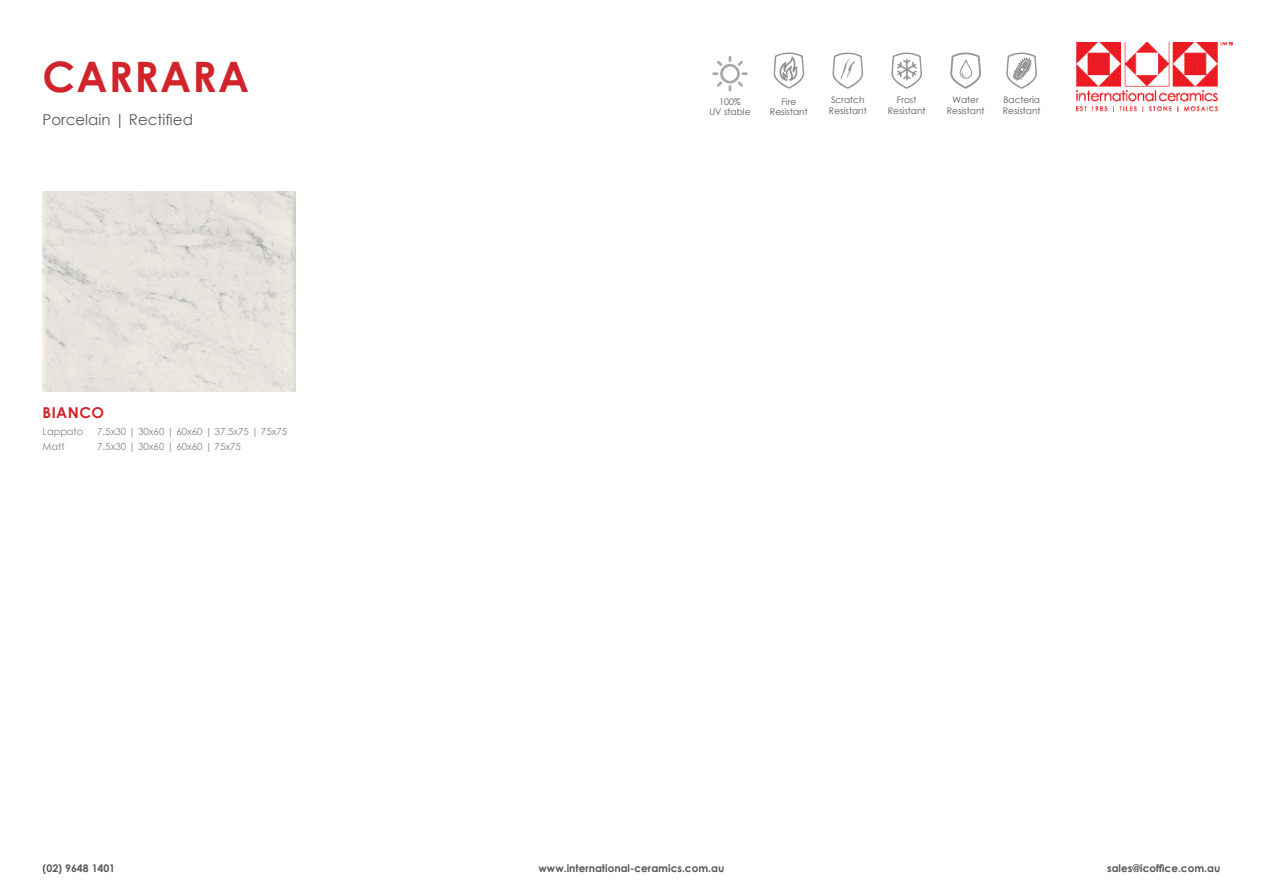
<style>
.page{position:relative;width:1263px;height:893px;background:#fff}
.page>*{position:absolute;margin:0;border:0;box-sizing:border-box;transform-origin:0 0}
.t1{font:700 42px "Century Gothic";letter-spacing:.03em;color:#d1232a}
.t2{font:15px "Century Gothic";color:#57585a}
.t3{font:700 15px "Century Gothic";letter-spacing:.03em;color:#d1232a}
.t4{font:700 10.5px "Century Gothic";color:#57585a}
.t5{font:9.75px "Century Gothic";color:#808285}
.t6{font:9px/10.5px "Century Gothic";color:#57585a;text-align:center}
</style>
<div class="page">
<img style="left:1077px;top:42px;width:155px;height:70px">
<img style="left:43px;top:191px;width:253px;height:200px">
<svg style="left:712px;top:56px;width:36px;height:35px"></svg>
<svg style="left:891px;top:52px;width:31px;height:37px"></svg>
<svg style="left:773px;top:52px;width:31px;height:37px"></svg>
<svg style="left:1006px;top:52px;width:31px;height:37px"></svg>
<svg style="left:832px;top:52px;width:31px;height:37px"></svg>
<svg style="left:950px;top:52px;width:31px;height:37px"></svg>
<p class="t1" style="left:43px;top:45px;width:208px">CARRARA</p>
<p class="t2" style="left:43px;top:109px;width:152px">Porcelain | Rectified</p>
<p class="t3" style="left:43px;top:402px;width:63px">BIANCO</p>
<p class="t5" style="left:43px;top:425px;width:42px">Lappato</p>
<p class="t5" style="left:43px;top:440px;width:24px">Matt</p>
<p class="t5" style="left:97px;top:425px;width:192px">7.5x30 | 30x60 | 60x60 | 37.5x75 | 75x75</p>
<p class="t5" style="left:97px;top:440px;width:145px">7.5x30 | 30x60 | 60x60 | 75x75</p>
<p class="t6" style="left:829px;top:95px;width:39px;text-align:left">Scratch<br>Resistant</p>
<p class="t6" style="left:1003px;top:95px;width:38px">Bacteria</p>
<p class="t6" style="left:709px;top:96px;width:43px">100%<br>UV stable</p>
<p class="t6" style="left:897px;top:95px;width:21px">Frost</p>
<p class="t6" style="left:952px;top:95px;width:28px">Water</p>
<p class="t6" style="left:947px;top:105px;width:39px">Resistant</p>
<p class="t6" style="left:781px;top:96px;width:16px">Fire</p>
<p class="t6" style="left:770px;top:106px;width:39px">Resistant</p>
<p class="t6" style="left:888px;top:105px;width:39px">Resistant</p>
<p class="t6" style="left:1003px;top:105px;width:39px">Resistant</p>
<p class="t4" style="left:43px;top:860px;width:74px">(02) 9648 1401</p>
<p class="t4" style="left:538px;top:860px;width:187px">www.international-ceramics.com.au</p>
<p class="t4" style="left:1107px;top:860px;width:115px">sales@icoffice.com.au</p>
</div>
